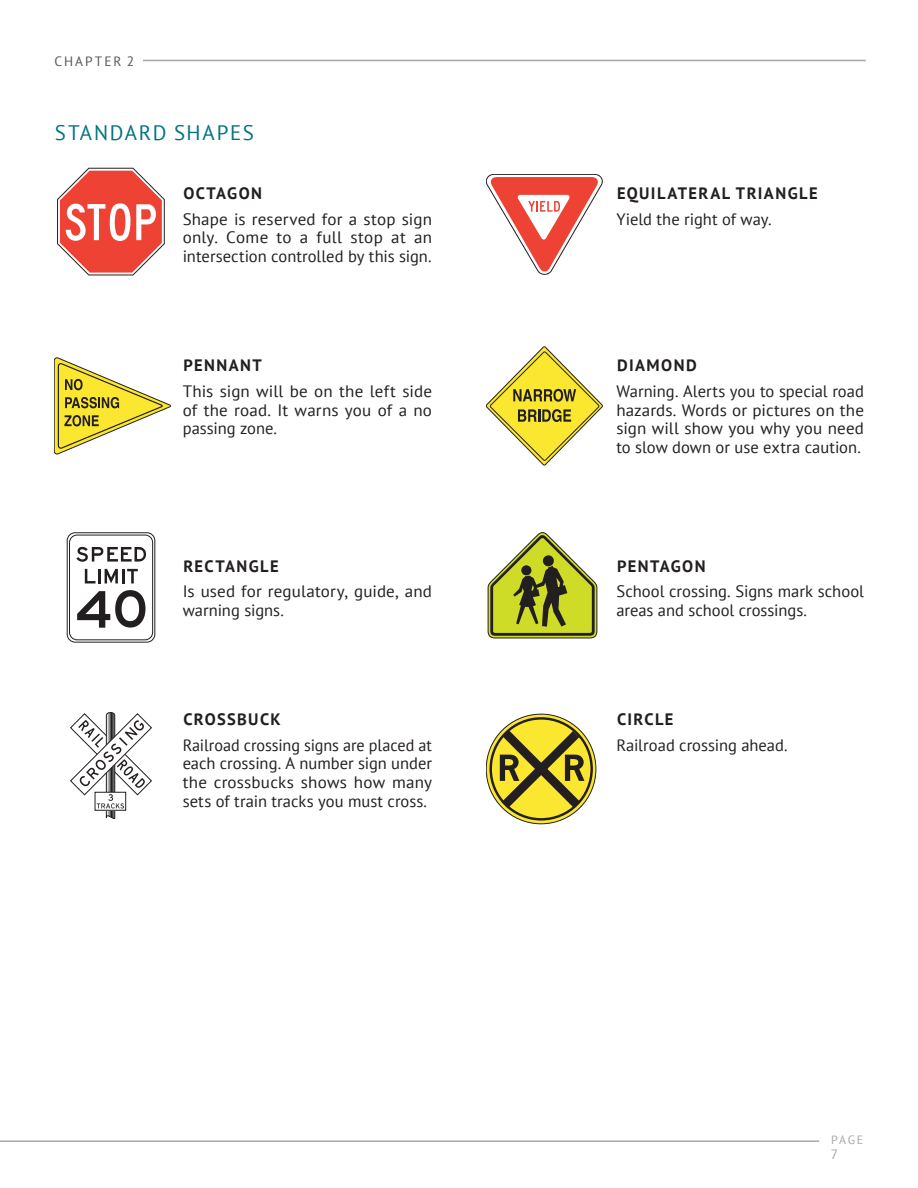
<style>
.page{position:relative;width:918px;height:1188px;background:#fff}
.page>*{position:absolute;margin:0;border:0;box-sizing:border-box;transform-origin:0 0}
.subheading{font:21px "PT Sans";letter-spacing:.08em;color:#007481}
.t1{font:16.5px/18.8px "PT Sans";letter-spacing:.005em;color:#231f20;text-align:justify}
.t2{font:700 16.5px "PT Sans";letter-spacing:.085em;color:#231f20}
.t3{font:13.5px "PT Sans";letter-spacing:.15em;color:#52555b}
.t4{font:13.5px "PT Sans";color:#a7a7aa}
.t5{font:12px "PT Sans";color:#a7a7aa}
</style>
<div class="page">
<hr style="left:67px;top:60px;width:799px;height:1px;background:#a7a7aa">
<hr style="left:0;top:1140px;width:819px;height:2px;background:#a7a7aa">
<div style="left:54px;top:55px;width:89px;height:24px;background:#fff"></div>
<svg style="left:57px;top:168px;width:108px;height:107px"></svg>
<svg style="left:486px;top:174px;width:117px;height:101px"></svg>
<svg style="left:54px;top:358px;width:117px;height:96px"></svg>
<svg style="left:486px;top:346px;width:117px;height:119px"></svg>
<div style="left:67px;top:533px;width:88px;height:109px;border:1px solid #231f20;border-radius:8px"></div>
<div style="left:69px;top:535px;width:84px;height:105px;border:1px solid #231f20;border-radius:8px"></div>
<svg style="left:85px;top:569px;width:11px;height:14px"></svg>
<hr style="left:98px;top:569px;width:3px;height:14px;background:#231f20">
<svg style="left:105px;top:569px;width:33px;height:14px"></svg>
<svg style="left:76px;top:547px;width:70px;height:15px"></svg>
<svg style="left:77px;top:590px;width:69px;height:38px"></svg>
<svg style="left:488px;top:532px;width:109px;height:106px"></svg>
<svg style="left:70px;top:712px;width:82px;height:107px"></svg>
<svg style="left:486px;top:714px;width:110px;height:110px"></svg>
<svg style="left:492px;top:721px;width:97px;height:97px;background:#b7aa3c"></svg>
<div style="left:490px;top:717px;width:103px;height:104px;border:2px solid #231f20;border-radius:50%"></div>
<p class="t3" style="left:55px;top:52px;width:81px">CHAPTER 2</p>
<p class="subheading" style="left:55px;top:119px;width:201px">STANDARD SHAPES</p>
<p class="t2" style="left:183px;top:183px;width:80px">OCTAGON</p>
<p class="t1" style="left:183px;top:209px;width:251px">Shape is reserved for a stop sign only. Come to a full stop at an intersection controlled by this sign.</p>
<p class="t2" style="left:183px;top:355px;width:80px">PENNANT</p>
<p class="t1" style="left:183px;top:381px;width:251px">This sign will be on the left side of the road. It warns you of a no passing zone.</p>
<p class="t2" style="left:183px;top:555px;width:97px">RECTANGLE</p>
<p class="t1" style="left:183px;top:581px;width:251px">Is used for regulatory, guide, and warning signs.</p>
<p class="t2" style="left:183px;top:708px;width:99px">CROSSBUCK</p>
<p class="t1" style="left:183px;top:735px;width:251px">Railroad crossing signs are placed at each crossing. A number sign under the crossbucks shows how many sets of train tracks you must cross.</p>
<p class="t2" style="left:617px;top:183px;width:202px">EQUILATERAL TRIANGLE</p>
<p class="t1" style="left:616px;top:209px;width:157px">Yield the right of way.</p>
<p class="t2" style="left:617px;top:355px;width:81px">DIAMOND</p>
<p class="t1" style="left:616px;top:381px;width:249px">Warning. Alerts you to special road hazards. Words or pictures on the sign will show you why you need to slow down or use extra caution.</p>
<p class="t2" style="left:617px;top:555px;width:90px">PENTAGON</p>
<p class="t1" style="left:616px;top:581px;width:249px">School crossing. Signs mark school areas and school crossings.</p>
<p class="t2" style="left:617px;top:708px;width:58px">CIRCLE</p>
<p class="t1" style="left:616px;top:735px;width:173px">Railroad crossing ahead.</p>
<p class="t5" style="left:831px;top:1133px;width:34px">PAGE</p>
<p class="t4" style="left:831px;top:1146px;width:9px">7</p>
</div>
